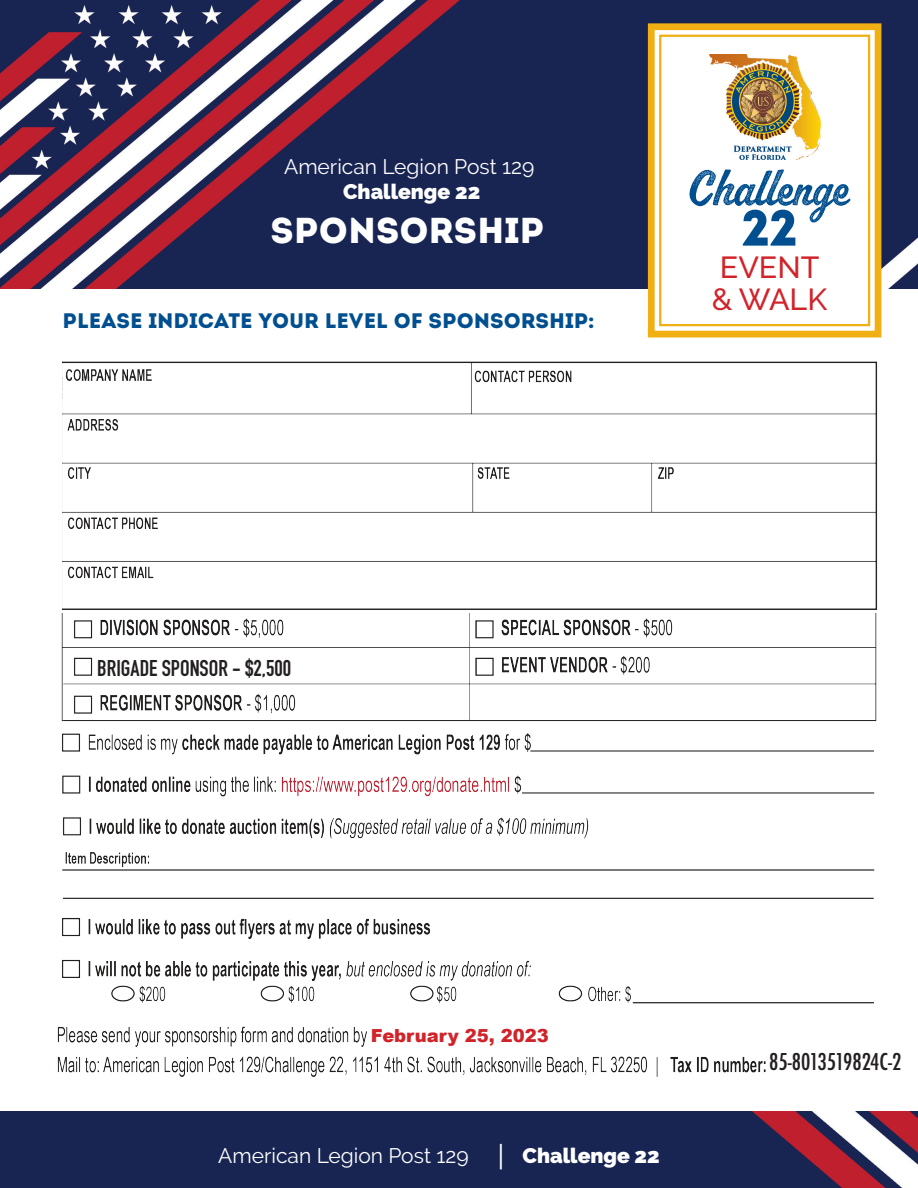
<style>
.page{position:relative;width:918px;height:1188px;background:#fff}
.page>*{position:absolute;margin:0;border:0;box-sizing:border-box;transform-origin:0 0}
.t1{font:50.7px "Mascot MVB Rough 1";color:#014f8f}
.t2{font:50.7px "Intro";color:#014f8f}
.t3{font:36px "Intro";color:#fff}
.t4{font:500 30.3px "Raleway";color:#d1232a}
.t5{font:700 22.5px "DIN Condensed";color:#231f20}
.t6{font:500 condensed 22.5px "Futura";color:#231f20}
.t7{font:21px "Raleway";color:#fff}
.t8{font:21px "Intro";color:#014f8f}
.t9{font:900 21px "Raleway";color:#fff}
.t10{font:900 18px "Arial";color:#d1232a}
.s1{font-family:"Arial"}
</style>
<div class="page">
<img style="left:0;top:1112px;width:918px;height:76px">
<img style="left:0;top:0;width:918px;height:288px">
<img style="left:57px;top:613px;width:820px;height:464px">
<img style="left:63px;top:361px;width:815px;height:249px">
<svg style="left:645px;top:20px;width:240px;height:318px"></svg>
<div style="left:659px;top:35px;width:211px;height:291px;border:2px solid #f0af13"></div>
<img style="left:709px;top:54px;width:111px;height:105px">
<div style="left:371px;top:1023px;width:449px;height:28px;background:#fff"></div>
<div style="left:769px;top:1051px;width:149px;height:49px;background:#fff"></div>
<div style="left:97px;top:653px;width:206px;height:22px;background:#fff"></div>
<p class="t7" style="left:284px;top:155px;width:252px">American Legion Post 129</p>
<p class="t9" style="left:343px;top:180px;width:139px">Challenge 22</p>
<p class="t3" style="left:271px;top:209px;width:275px">SPONSORSHIP</p>
<p class="t8" style="left:63px;top:308px;width:534px">PLEASE INDICATE YOUR LEVEL OF SPONSORSHIP:</p>
<p class="t1" style="left:689px;top:152px;width:162px">Challenge</p>
<p class="t2" style="left:741px;top:198px;width:57px">22</p>
<p class="t4" style="left:720px;top:250px;width:101px">EVENT</p>
<p class="t4" style="left:712px;top:282px;width:117px">&amp; WALK</p>
<p class="t5" style="left:97px;top:653px;width:195px">BRIGADE SPONSOR - $2,500</p>
<p class="t10" style="left:371px;top:1022px;width:179px">February 25, 2023</p>
<p class="t7" style="left:218px;top:1144px;width:252px">American Legion Post 129</p>
<p class="t9" style="left:495px;top:1144px;width:166px"><span class="s1">│</span> Challenge 22</p>
<p class="t6" style="left:769px;top:1047px;width:134px">85-8013519824C-2</p>
</div>
